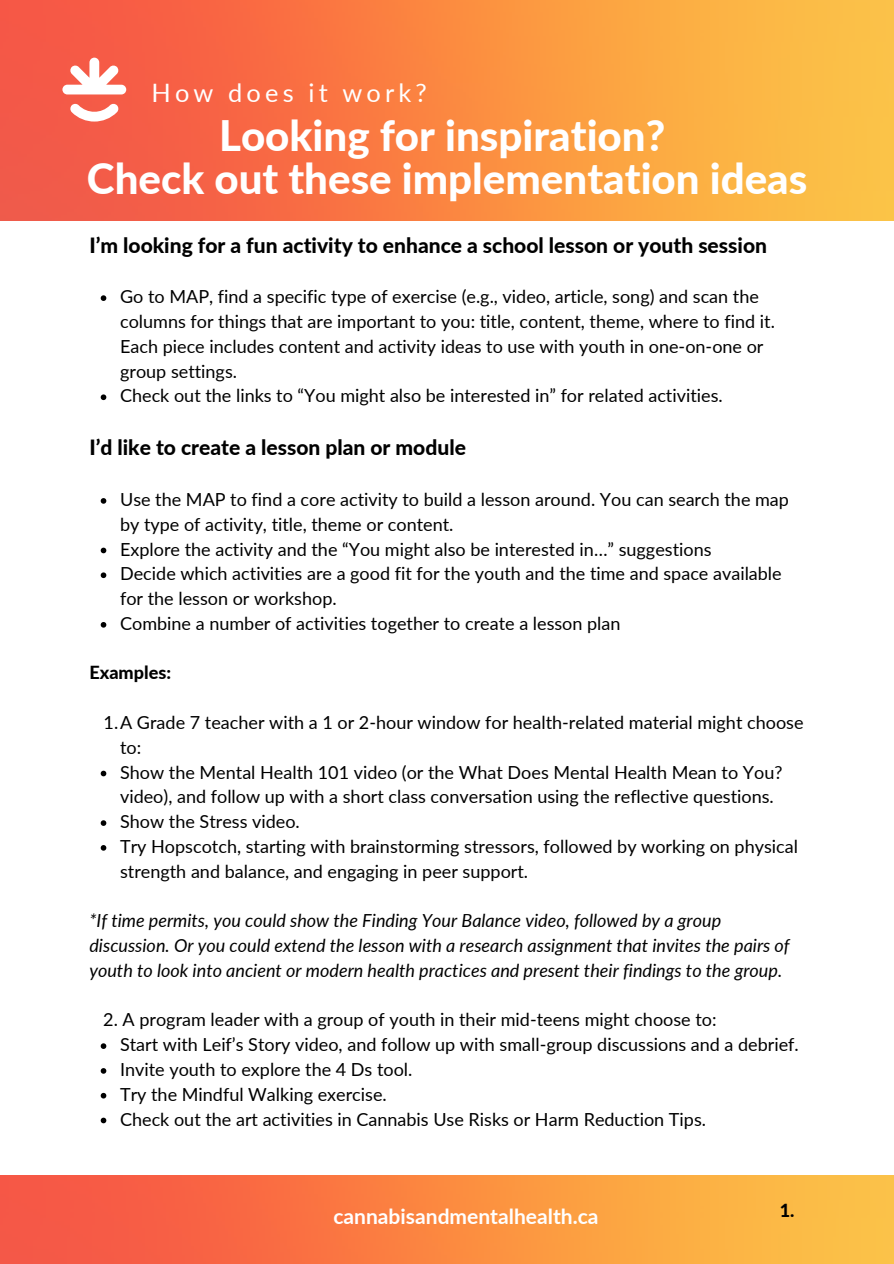
<style>
.page{position:relative;width:894px;height:1264px;background:#fff}
.page>*{position:absolute;margin:0;border:0;box-sizing:border-box;transform-origin:0 0}
.t1{font:800 42px "Lato";color:#fff}
.t2{font:25.35px "Lato";letter-spacing:.165em;color:#fff}
.t3{font:800 21px "Lato";color:#000}
.t4{font:700 21px "Lato";color:#fff}
.t5{font:18px/24.8px "Lato";color:#000}
.t6{font:italic 18px/24.8px "Lato";color:#000}
.t7{font:800 18px "Lato";color:#000}
</style>
<div class="page">
<img style="left:0;top:0;width:893px;height:221px">
<svg style="left:62px;top:58px;width:64px;height:36px"></svg>
<svg style="left:70px;top:103px;width:49px;height:19px"></svg>
<img style="left:0;top:1175px;width:893px;height:88px">
<svg style="left:101px;top:295px;width:5px;height:6px"></svg>
<svg style="left:101px;top:394px;width:5px;height:6px"></svg>
<svg style="left:101px;top:498px;width:5px;height:5px"></svg>
<svg style="left:101px;top:547px;width:5px;height:6px"></svg>
<svg style="left:101px;top:572px;width:5px;height:6px"></svg>
<svg style="left:101px;top:622px;width:5px;height:5px"></svg>
<svg style="left:101px;top:770px;width:5px;height:6px"></svg>
<svg style="left:101px;top:820px;width:5px;height:6px"></svg>
<svg style="left:101px;top:845px;width:5px;height:5px"></svg>
<svg style="left:101px;top:1043px;width:5px;height:5px"></svg>
<svg style="left:101px;top:1068px;width:5px;height:5px"></svg>
<svg style="left:101px;top:1092px;width:5px;height:6px"></svg>
<svg style="left:101px;top:1117px;width:5px;height:6px"></svg>
<p class="t2" style="left:151px;top:77px;width:277px">How does it work?</p>
<p class="t1" style="left:219px;top:110px;width:447px">Looking for inspiration?</p>
<p class="t1" style="left:87px;top:153px;width:721px">Check out these implementation ideas</p>
<p class="t3" style="left:89px;top:232px;width:679px">I’m looking for a fun activity to enhance a school lesson or youth session</p>
<p class="t5" style="left:120px;top:284px;width:656px">Go to MAP, find a specific type of exercise (e.g., video, article, song) and scan the columns for things that are important to you: title, content, theme, where to find it.<br>Each piece includes content and activity ideas to use with youth in one-on-one or group settings.</p>
<p class="t5" style="left:120px;top:383px;width:604px">Check out the links to “You might also be interested in” for related activities.</p>
<p class="t3" style="left:89px;top:434px;width:378px">I’d like to create a lesson plan or module</p>
<p class="t5" style="left:120px;top:486px;width:670px">Use the MAP to find a core activity to build a lesson around. You can search the map by type of activity, title, theme or content.</p>
<p class="t5" style="left:120px;top:536px;width:592px">Explore the activity and the “You might also be interested in…” suggestions</p>
<p class="t5" style="left:120px;top:561px;width:663px">Decide which activities are a good fit for the youth and the time and space available for the lesson or workshop.</p>
<p class="t5" style="left:120px;top:610px;width:502px">Combine a number of activities together to create a lesson plan</p>
<p class="t7" style="left:89px;top:661px;width:83px">Examples:</p>
<p class="t5" style="left:120px;top:709px;width:684px;text-indent:-16px">1.A Grade 7 teacher with a 1 or 2-hour window for health-related material might choose to:</p>
<p class="t5" style="left:120px;top:759px;width:663px">Show the Mental Health 101 video (or the What Does Mental Health Mean to You? video), and follow up with a short class conversation using the reflective questions.</p>
<p class="t5" style="left:120px;top:808px;width:181px">Show the Stress video.</p>
<p class="t5" style="left:120px;top:833px;width:679px">Try Hopscotch, starting with brainstorming stressors, followed by working on physical strength and balance, and engaging in peer support.</p>
<p class="t6" style="left:89px;top:907px;width:701px">*If time permits, you could show the Finding Your Balance video, followed by a group discussion. Or you could extend the lesson with a research assignment that invites the pairs of youth to look into ancient or modern health practices and present their findings to the group.</p>
<p class="t5" style="left:103px;top:1007px;width:614px">2. A program leader with a group of youth in their mid-teens might choose to:</p>
<p class="t5" style="left:120px;top:1031px;width:680px">Start with Leif’s Story video, and follow up with small-group discussions and a debrief.</p>
<p class="t5" style="left:120px;top:1056px;width:294px">Invite youth to explore the 4 Ds tool.</p>
<p class="t5" style="left:120px;top:1081px;width:268px">Try the Mindful Walking exercise.</p>
<p class="t5" style="left:120px;top:1106px;width:587px">Check out the art activities in Cannabis Use Risks or Harm Reduction Tips.</p>
<p class="t4" style="left:333px;top:1203px;width:266px">cannabisandmentalhealth.ca</p>
<p class="t7" style="left:779px;top:1198px;width:16px">1.</p>
</div>
